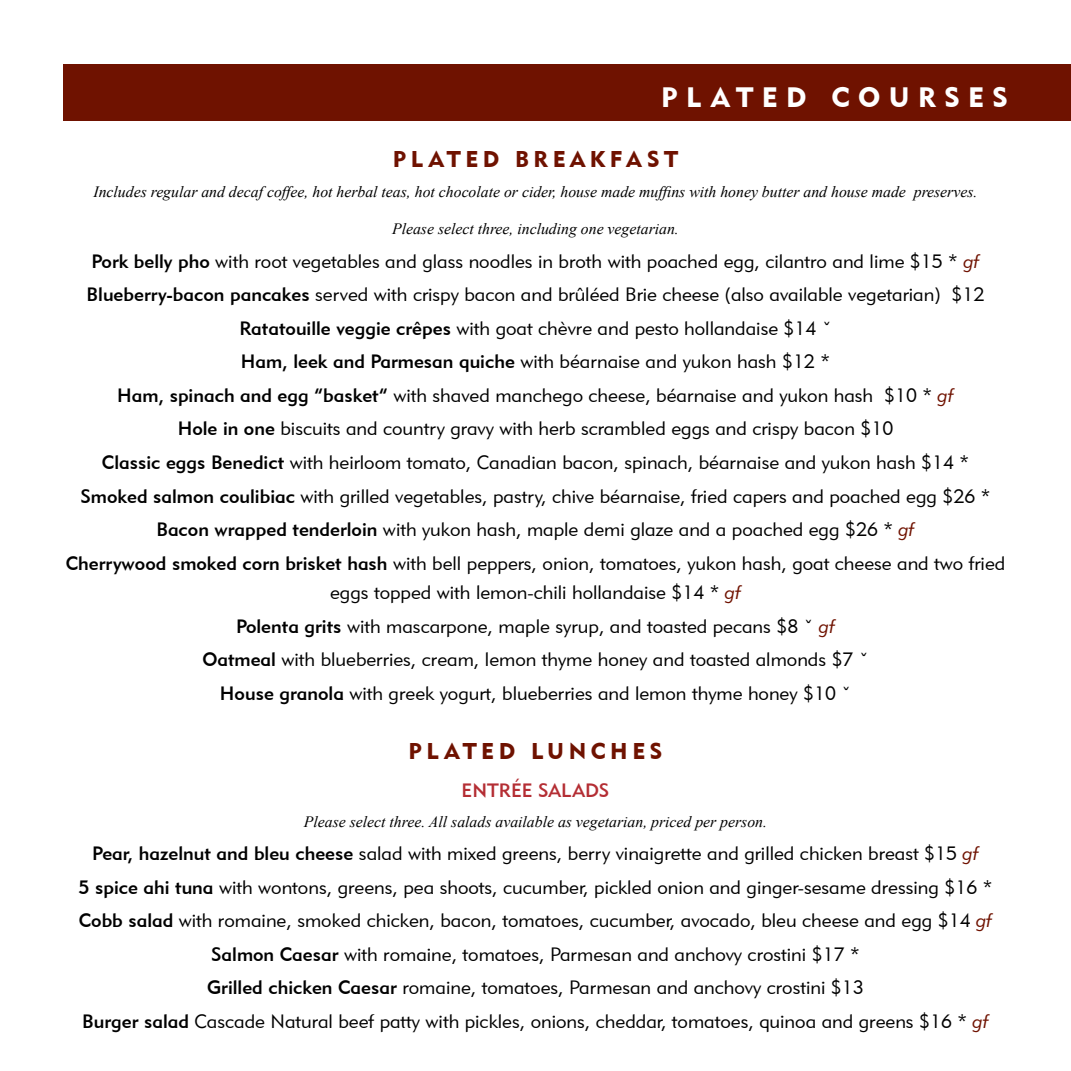
<style>
.page{position:relative;width:1071px;height:1071px;background:#fff}
.page>*{position:absolute;margin:0;border:0;box-sizing:border-box;transform-origin:0 0}
.t1{font:28px "Geometric 415 BT Black A";letter-spacing:.3em;color:#fff}
.t2{font:22.75px "Geometric 415 BT Black A";letter-spacing:.2em;color:#6f1200}
.t3{font:19.25px/33.6px "Geometric 415 BT Lite A";color:#000;text-align:center}
.t4{font:19.25px "Geometric 415 BT Medium A";color:#b42e34}
.t5{font:italic 15.75px "Times New Roman";color:#000}
.s1{font-family:"Geometric 415 BT Medium A"}
.s2{font-family:"Geometric 415 BT Lite Italic A";color:#6f1200}
</style>
<div class="page">
<div style="left:63px;top:65px;width:1008px;height:56px;background:#6f1200"></div>
<h1 class="t1" style="left:661px;top:80px;width:348px">PLATED COURSES</h1>
<p class="t2" style="left:393px;top:145px;width:287px">PLATED BREAKFAST</p>
<p class="t5" style="left:94px;top:181px;width:885px">Includes regular and decaf coffee, hot herbal teas, hot chocolate or cider, house made muffins with honey butter and house made preserves.</p>
<p class="t5" style="left:392px;top:218px;width:288px">Please select three, including one vegetarian.</p>
<p class="t3" style="left:66px;top:244px;width:941px"><span class="s1">Pork belly pho</span> with root vegetables and glass noodles in broth with poached egg, cilantro and lime $15 * <span class="s2">gf </span><span class="s1">Blueberry-bacon pancakes</span> served with crispy bacon and brûléed Brie cheese (also available vegetarian) $12<br><span class="s1">Ratatouille veggie crêpes</span> with goat chèvre and pesto hollandaise $14 ˇ<br><span class="s1">Ham, leek and Parmesan quiche</span> with béarnaise and yukon hash $12 *<br><span class="s1">Ham, spinach and egg “basket”</span> with shaved manchego cheese, béarnaise and yukon hash $10 * <span class="s2">gf<br></span><span class="s1">Hole in one</span> biscuits and country gravy with herb scrambled eggs and crispy bacon $10<br><span class="s1">Classic eggs Benedict</span> with heirloom tomato, Canadian bacon, spinach, béarnaise and yukon hash $14 *<br><span class="s1">Smoked salmon coulibiac</span> with grilled vegetables, pastry, chive béarnaise, fried capers and poached egg $26 * <span class="s1">Bacon wrapped tenderloin</span> with yukon hash, maple demi glaze and a poached egg $26 * <span class="s2">gf<br></span><span class="s1">Cherrywood smoked corn brisket hash</span> with bell peppers, onion, tomatoes, yukon hash, goat cheese and two fried</p>
<p class="t3" style="left:202px;top:576px;width:668px">eggs topped with lemon-chili hollandaise $14 * <span class="s2">gf<br></span><span class="s1">Polenta grits</span> with mascarpone, maple syrup, and toasted pecans $8 ˇ <span class="s2">gf </span><span class="s1">Oatmeal</span> with blueberries, cream, lemon thyme honey and toasted almonds $7 ˇ <span class="s1">House granola</span> with greek yogurt, blueberries and lemon thyme honey $10 ˇ</p>
<p class="t2" style="left:409px;top:737px;width:255px">PLATED LUNCHES</p>
<p class="t4" style="left:462px;top:778px;width:149px">ENTRÉE SALADS</p>
<p class="t5" style="left:304px;top:811px;width:465px">Please select three. All salads available as vegetarian, priced per person.</p>
<p class="t3" style="left:79px;top:836px;width:915px"><span class="s1">Pear, hazelnut and bleu cheese</span> salad with mixed greens, berry vinaigrette and grilled chicken breast $15 <span class="s2">gf<br></span><span class="s1">5 spice ahi tuna</span> with wontons, greens, pea shoots, cucumber, pickled onion and ginger-sesame dressing $16 * <span class="s1">Cobb salad</span> with romaine, smoked chicken, bacon, tomatoes, cucumber, avocado, bleu cheese and egg $14 <span class="s2">gf </span><span class="s1">Salmon Caesar</span> with romaine, tomatoes, Parmesan and anchovy crostini $17 *<br><span class="s1">Grilled chicken Caesar</span> romaine, tomatoes, Parmesan and anchovy crostini $13<br><span class="s1">Burger salad</span> Cascade Natural beef patty with pickles, onions, cheddar, tomatoes, quinoa and greens $16 * <span class="s2">gf</span></p>
</div>
